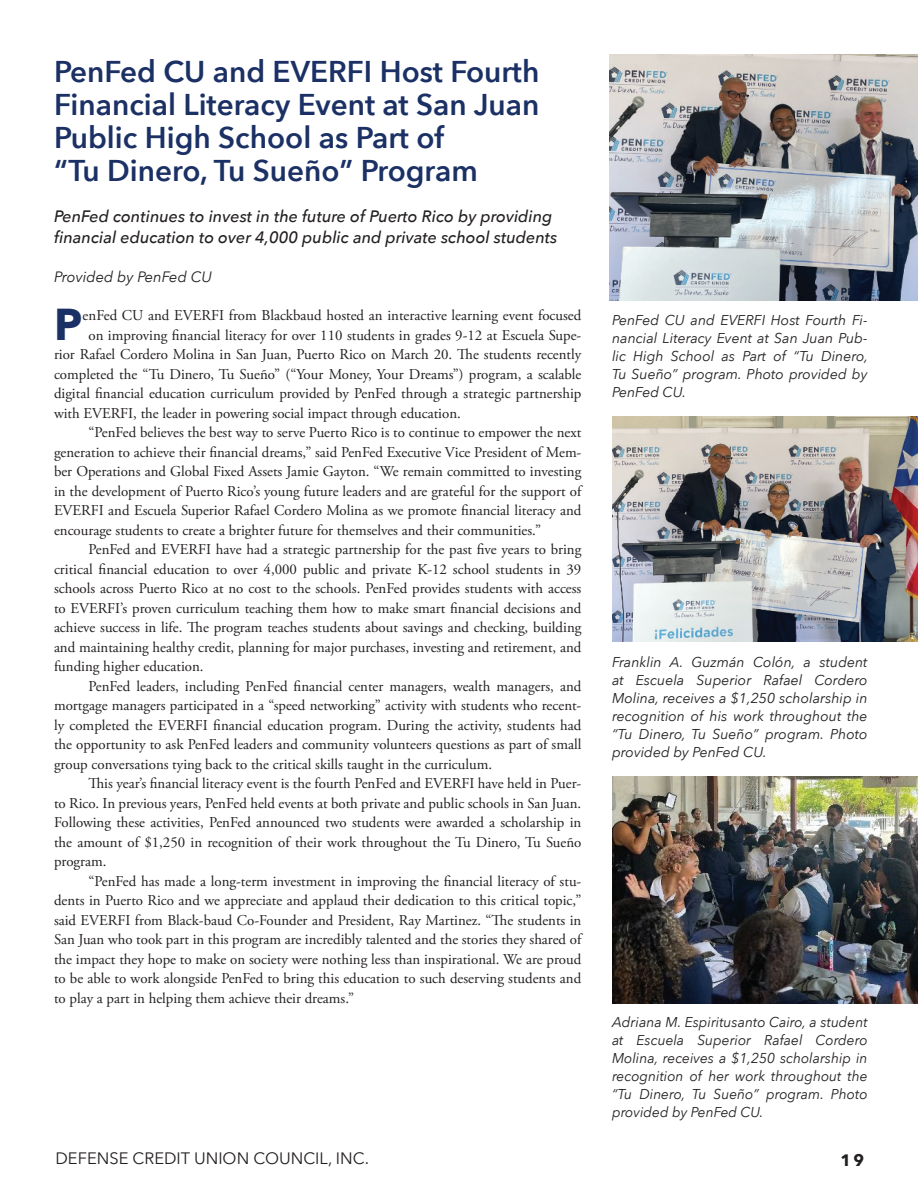
<style>
.page{position:relative;width:918px;height:1188px;background:#fff}
.page>*{position:absolute;margin:0;border:0;box-sizing:border-box;transform-origin:0 0}
.t1{font:700 44.55px "Avenir Next";color:#1b3165}
.t2{font:600 30px/33px "Avenir Next";color:#1b3165}
.t3{font:italic 500 16.5px/21px "Avenir Next";color:#231f20}
.t4{font:16.5px "Avenir Next";color:#231f20}
.t5{font:700 16.5px "Avenir Next";color:#231f20}
.t6{font:15px "Adobe Garamond Pro";color:#231f20}
.t7{font:italic 15px "Avenir Next";color:#231f20}
.t8{font:italic 14.25px/18px "Avenir Next";color:#231f20;text-align:justify}
</style>
<div class="page">
<img style="left:610px;top:54px;width:308px;height:246px">
<img style="left:612px;top:416px;width:306px;height:225px">
<img style="left:612px;top:776px;width:306px;height:228px">
<h2 class="t2" style="left:54px;top:54px;width:487px">PenFed CU and EVERFI Host Fourth<br>Financial Literacy Event at San Juan<br>Public High School as Part of<br>“Tu Dinero, Tu Sueño” Program</h2>
<p class="t3" style="left:54px;top:205px;width:505px">PenFed continues to invest in the future of Puerto Rico by providing financial education to over 4,000 public and private school students</p>
<p class="t7" style="left:54px;top:264px;width:159px">Provided by PenFed CU</p>
<h1 class="t1" style="left:54px;top:285px;width:30px">P</h1>
<p class="t6" style="left:83px;top:306px;width:500px">enFed CU and EVERFI from Blackbaud hosted an interactive learning event focused</p>
<p class="t6" style="left:88px;top:326px;width:494px">on improving financial literacy for over 110 students in grades 9-12 at Escuela Supe-</p>
<p class="t6" style="left:54px;top:345px;width:529px">rior Rafael Cordero Molina in San Juan, Puerto Rico on March 20. The students recently</p>
<p class="t6" style="left:54px;top:365px;width:529px">completed the “Tu Dinero, Tu Sueño” (“Your Money, Your Dreams”) program, a scalable</p>
<p class="t6" style="left:54px;top:384px;width:529px">digital financial education curriculum provided by PenFed through a strategic partnership</p>
<p class="t6" style="left:54px;top:404px;width:408px">with EVERFI, the leader in powering social impact through education.</p>
<p class="t6" style="left:88px;top:423px;width:494px">“PenFed believes the best way to serve Puerto Rico is to continue to empower the next</p>
<p class="t6" style="left:54px;top:443px;width:529px">generation to achieve their financial dreams,” said PenFed Executive Vice President of Mem-</p>
<p class="t6" style="left:54px;top:462px;width:529px">ber Operations and Global Fixed Assets Jamie Gayton. “We remain committed to investing</p>
<p class="t6" style="left:54px;top:482px;width:529px">in the development of Puerto Rico’s young future leaders and are grateful for the support of</p>
<p class="t6" style="left:54px;top:501px;width:529px">EVERFI and Escuela Superior Rafael Cordero Molina as we promote financial literacy and</p>
<p class="t6" style="left:54px;top:521px;width:489px">encourage students to create a brighter future for themselves and their communities.”</p>
<p class="t6" style="left:88px;top:540px;width:494px">PenFed and EVERFI have had a strategic partnership for the past five years to bring</p>
<p class="t6" style="left:54px;top:560px;width:529px">critical financial education to over 4,000 public and private K-12 school students in 39</p>
<p class="t6" style="left:54px;top:579px;width:529px">schools across Puerto Rico at no cost to the schools. PenFed provides students with access</p>
<p class="t6" style="left:54px;top:599px;width:529px">to EVERFI’s proven curriculum teaching them how to make smart financial decisions and</p>
<p class="t6" style="left:54px;top:618px;width:529px">achieve success in life. The program teaches students about savings and checking, building</p>
<p class="t6" style="left:54px;top:638px;width:529px">and maintaining healthy credit, planning for major purchases, investing and retirement, and</p>
<p class="t6" style="left:54px;top:657px;width:151px">funding higher education.</p>
<p class="t6" style="left:88px;top:677px;width:494px">PenFed leaders, including PenFed financial center managers, wealth managers, and</p>
<p class="t6" style="left:54px;top:696px;width:529px">mortgage managers participated in a “speed networking” activity with students who recent-</p>
<p class="t6" style="left:54px;top:716px;width:529px">ly completed the EVERFI financial education program. During the activity, students had</p>
<p class="t6" style="left:54px;top:735px;width:529px">the opportunity to ask PenFed leaders and community volunteers questions as part of small</p>
<p class="t6" style="left:54px;top:755px;width:440px">group conversations tying back to the critical skills taught in the curriculum.</p>
<p class="t6" style="left:88px;top:774px;width:494px">This year’s financial literacy event is the fourth PenFed and EVERFI have held in Puer-</p>
<p class="t6" style="left:54px;top:794px;width:529px">to Rico. In previous years, PenFed held events at both private and public schools in San Juan.</p>
<p class="t6" style="left:54px;top:813px;width:529px">Following these activities, PenFed announced two students were awarded a scholarship in</p>
<p class="t6" style="left:54px;top:833px;width:529px">the amount of $1,250 in recognition of their work throughout the Tu Dinero, Tu Sueño</p>
<p class="t6" style="left:54px;top:852px;width:54px">program.</p>
<p class="t6" style="left:88px;top:872px;width:494px">“PenFed has made a long-term investment in improving the financial literacy of stu-</p>
<p class="t6" style="left:54px;top:891px;width:529px">dents in Puerto Rico and we appreciate and applaud their dedication to this critical topic,”</p>
<p class="t6" style="left:54px;top:911px;width:529px">said EVERFI from Black-baud Co-Founder and President, Ray Martinez. “The students in</p>
<p class="t6" style="left:54px;top:930px;width:529px">San Juan who took part in this program are incredibly talented and the stories they shared of</p>
<p class="t6" style="left:54px;top:950px;width:529px">the impact they hope to make on society were nothing less than inspirational. We are proud</p>
<p class="t6" style="left:54px;top:969px;width:529px">to be able to work alongside PenFed to bring this education to such deserving students and</p>
<p class="t6" style="left:54px;top:989px;width:302px">to play a part in helping them achieve their dreams.”</p>
<p class="t8" style="left:612px;top:311px;width:258px">PenFed CU and EVERFI Host Fourth Fi&shy;nancial Literacy Event at San Juan Pub&shy;lic High School as Part of “Tu Dinero, Tu Sueño” program. Photo provided by PenFed CU.</p>
<p class="t8" style="left:612px;top:653px;width:257px">Franklin A. Guzmán Colón, a student at Escuela Superior Rafael Cordero Molina, receives a $1,250 scholarship in recognition of his work throughout the “Tu Dinero, Tu Sueño” program. Photo provided by PenFed CU.</p>
<p class="t8" style="left:612px;top:1013px;width:257px">Adriana M. Espiritusanto Cairo, a student at Escuela Superior Rafael Cordero Molina, receives a $1,250 scholarship in recognition of her work throughout the “Tu Dinero, Tu Sueño” program. Photo provided by PenFed CU.</p>
<p class="t4" style="left:56px;top:1145px;width:315px">DEFENSE CREDIT UNION COUNCIL, INC.</p>
<p class="t5" style="left:840px;top:1146px;width:25px">19</p>
</div>
